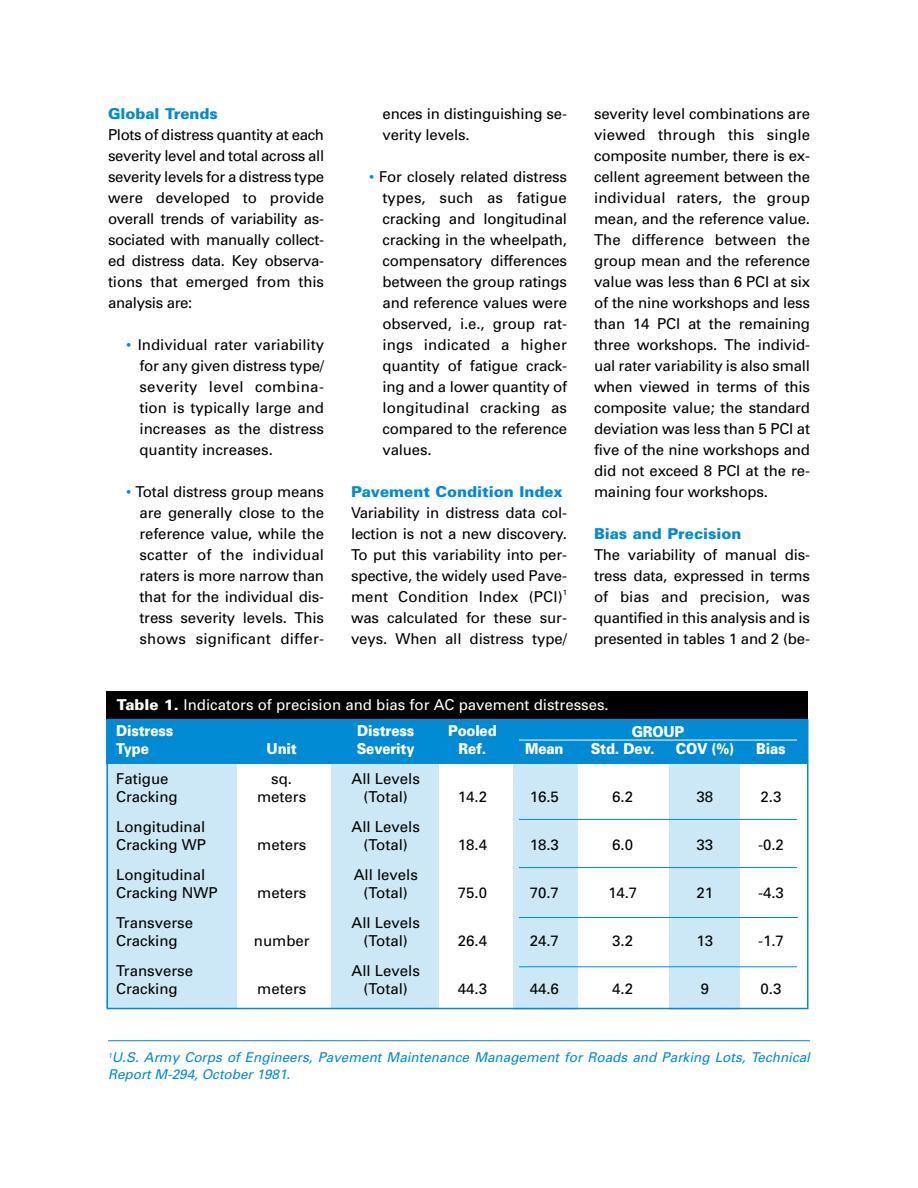
<style>
.page{position:relative;width:918px;height:1188px;background:#fff}
.page>*{position:absolute;margin:0;border:0;box-sizing:border-box;transform-origin:0 0}
.t1{font:15px/21px "Univers";color:#000;text-align:justify}
.t2{font:900 15px "Univers";letter-spacing:-.015em;color:#fff;scale:.9 1}
.t3{font:15px "Univers";color:#fff}
.t4{font:900 15px "Univers";color:#008bd4}
.t5{font:italic 13.5px/16.5px "Univers";color:#008bd4}
.t6{font:7.5px "Univers";color:#000}
.s1{color:#008bd4}
.s2{font-weight:900}
</style>
<div class="page">
<div style="left:669px;top:757px;width:71px;height:253px;background:#cce8f6"></div>
<div style="left:513px;top:757px;width:65px;height:253px;background:#cce8f6"></div>
<div style="left:332px;top:763px;width:108px;height:245px;background:#cce8f6"></div>
<div style="left:106px;top:762px;width:131px;height:246px;background:#cce8f6"></div>
<div style="left:106px;top:718px;width:702px;height:45px;background:#008bd4"></div>
<div style="left:106px;top:719px;width:702px;height:290px;border:2px solid #008bd4"></div>
<div style="left:106px;top:691px;width:702px;height:28px;background:#000"></div>
<hr style="left:519px;top:819px;width:278px;height:1px;background:#008bd4">
<hr style="left:519px;top:966px;width:278px;height:1px;background:#008bd4">
<hr style="left:519px;top:917px;width:279px;height:1px;background:#008bd4">
<hr style="left:519px;top:867px;width:278px;height:1px;background:#008bd4">
<hr style="left:519px;top:740px;width:278px;height:1px;background:#fff">
<hr style="left:108px;top:1040px;width:702px;height:1px;background:#008bd4">
<p class="t4" style="left:108px;top:108px;width:111px">Global Trends</p>
<p class="t1" style="left:108px;top:125px;width:218px">Plots of distress quantity at each severity level and total across all severity levels for a distress type were developed to provide overall trends of variability as&shy;sociated with manually collect&shy;ed distress data. Key observa&shy;tions that emerged from this analysis are:</p>
<p class="t1" style="left:140px;top:335px;width:186px;text-indent:-14px"><span class="s1">•</span> Individual rater variability for any given distress type/ severity level combina&shy;tion is typically large and increases as the distress quantity increases.</p>
<p class="t1" style="left:140px;top:482px;width:186px;text-indent:-14px"><span class="s1">•</span> Total distress group means are generally close to the reference value, while the scatter of the individual raters is more narrow than that for the individual dis&shy;tress severity levels. This shows significant differ-</p>
<p class="t1" style="left:382px;top:104px;width:186px">ences in distinguishing se&shy;verity levels.</p>
<p class="t1" style="left:383px;top:167px;width:186px;text-indent:-14px"><span class="s1">•</span> For closely related distress types, such as fatigue cracking and longitudinal cracking in the wheelpath, compensatory differences between the group ratings and reference values were observed, i.e., group rat&shy;ings indicated a higher quantity of fatigue crack&shy;ing and a lower quantity of longitudinal cracking as compared to the reference values.</p>
<p class="t4" style="left:351px;top:486px;width:213px">Pavement Condition Index</p>
<p class="t1" style="left:351px;top:503px;width:217px">Variability in distress data col&shy;lection is not a new discovery.<br>To put this variability into per&shy;spective, the widely used Pave&shy;ment Condition Index (PCI)</p>
<p class="t6" style="left:563px;top:590px;width:6px">1</p>
<p class="t1" style="left:351px;top:608px;width:217px">was calculated for these sur&shy;veys. When all distress type/</p>
<p class="t1" style="left:594px;top:104px;width:218px">severity level combinations are viewed through this single composite number, there is ex&shy;cellent agreement between the individual raters, the group mean, and the reference value.<br>The difference between the group mean and the reference value was less than 6 PCI at six of the nine workshops and less than 14 PCI at the remaining three workshops. The individ&shy;ual rater variability is also small when viewed in terms of this composite value; the standard deviation was less than 5 PCI at five of the nine workshops and did not exceed 8 PCI at the re&shy;maining four workshops.</p>
<p class="t4" style="left:594px;top:528px;width:149px">Bias and Precision</p>
<p class="t1" style="left:594px;top:545px;width:218px">The variability of manual dis&shy;tress data, expressed in terms of bias and precision, was quantified in this analysis and is presented in tables 1 and 2 (be-</p>
<p class="t3" style="left:117px;top:699px;width:494px"><span class="s2">Table 1.</span> Indicators of precision and bias for AC pavement distresses.</p>
<p class="t2" style="left:116px;top:726px;width:65px">Distress</p>
<p class="t2" style="left:357px;top:726px;width:65px">Distress</p>
<p class="t2" style="left:448px;top:726px;width:56px">Pooled</p>
<p class="t2" style="left:116px;top:744px;width:38px">Type</p>
<p class="t2" style="left:267px;top:744px;width:35px">Unit</p>
<p class="t2" style="left:357px;top:744px;width:66px">Severity</p>
<p class="t2" style="left:458px;top:744px;width:33px">Ref.</p>
<p class="t2" style="left:525px;top:744px;width:44px">Mean</p>
<p class="t2" style="left:591px;top:744px;width:72px">Std. Dev.</p>
<p class="t2" style="left:676px;top:744px;width:66px">COV (%)</p>
<p class="t2" style="left:756px;top:744px;width:34px">Bias</p>
<p class="t1" style="left:116px;top:770px;width:54px">Fatigue</p>
<p class="t1" style="left:271px;top:770px;width:22px">sq.</p>
<p class="t1" style="left:352px;top:770px;width:70px">All Levels</p>
<p class="t1" style="left:116px;top:788px;width:63px">Cracking</p>
<p class="t1" style="left:257px;top:788px;width:51px">meters</p>
<p class="t1" style="left:364px;top:788px;width:46px">(Total)</p>
<p class="t1" style="left:458px;top:788px;width:31px">14.2</p>
<p class="t1" style="left:530px;top:788px;width:31px">16.5</p>
<p class="t1" style="left:612px;top:788px;width:22px">6.2</p>
<p class="t1" style="left:696px;top:788px;width:18px">38</p>
<p class="t1" style="left:761px;top:788px;width:22px">2.3</p>
<p class="t1" style="left:116px;top:818px;width:91px">Longitudinal</p>
<p class="t1" style="left:352px;top:818px;width:70px">All Levels</p>
<p class="t1" style="left:116px;top:836px;width:92px">Cracking WP</p>
<p class="t1" style="left:257px;top:836px;width:51px">meters</p>
<p class="t1" style="left:364px;top:836px;width:46px">(Total)</p>
<p class="t1" style="left:458px;top:836px;width:31px">18.4</p>
<p class="t1" style="left:530px;top:836px;width:31px">18.3</p>
<p class="t1" style="left:612px;top:836px;width:22px">6.0</p>
<p class="t1" style="left:696px;top:836px;width:18px">33</p>
<p class="t1" style="left:758px;top:836px;width:27px">-0.2</p>
<p class="t1" style="left:116px;top:866px;width:91px">Longitudinal</p>
<p class="t1" style="left:354px;top:866px;width:66px">All levels</p>
<p class="t1" style="left:116px;top:884px;width:103px">Cracking NWP</p>
<p class="t1" style="left:257px;top:884px;width:51px">meters</p>
<p class="t1" style="left:364px;top:884px;width:46px">(Total)</p>
<p class="t1" style="left:458px;top:884px;width:31px">75.0</p>
<p class="t1" style="left:530px;top:884px;width:31px">70.7</p>
<p class="t1" style="left:608px;top:884px;width:31px">14.7</p>
<p class="t1" style="left:696px;top:884px;width:18px">21</p>
<p class="t1" style="left:758px;top:884px;width:27px">-4.3</p>
<p class="t1" style="left:116px;top:914px;width:78px">Transverse</p>
<p class="t1" style="left:352px;top:914px;width:70px">All Levels</p>
<p class="t1" style="left:116px;top:932px;width:63px">Cracking</p>
<p class="t1" style="left:254px;top:932px;width:57px">number</p>
<p class="t1" style="left:364px;top:932px;width:46px">(Total)</p>
<p class="t1" style="left:458px;top:932px;width:31px">26.4</p>
<p class="t1" style="left:530px;top:932px;width:31px">24.7</p>
<p class="t1" style="left:612px;top:932px;width:22px">3.2</p>
<p class="t1" style="left:696px;top:932px;width:18px">13</p>
<p class="t1" style="left:758px;top:932px;width:27px">-1.7</p>
<p class="t1" style="left:116px;top:962px;width:78px">Transverse</p>
<p class="t1" style="left:352px;top:962px;width:70px">All Levels</p>
<p class="t1" style="left:116px;top:980px;width:63px">Cracking</p>
<p class="t1" style="left:257px;top:980px;width:51px">meters</p>
<p class="t1" style="left:364px;top:980px;width:46px">(Total)</p>
<p class="t1" style="left:458px;top:980px;width:31px">44.3</p>
<p class="t1" style="left:530px;top:980px;width:31px">44.6</p>
<p class="t1" style="left:612px;top:980px;width:22px">4.2</p>
<p class="t1" style="left:701px;top:980px;width:10px">9</p>
<p class="t1" style="left:761px;top:980px;width:22px">0.3</p>
<p class="t2" style="left:632px;top:726px;width:60px">GROUP</p>
<p class="t5" style="left:108px;top:1051px;width:706px"><sup>1</sup>U.S. Army Corps of Engineers, Pavement Maintenance Management for Roads and Parking Lots, Technical<br>Report M-294, October 1981.</p>
</div>
